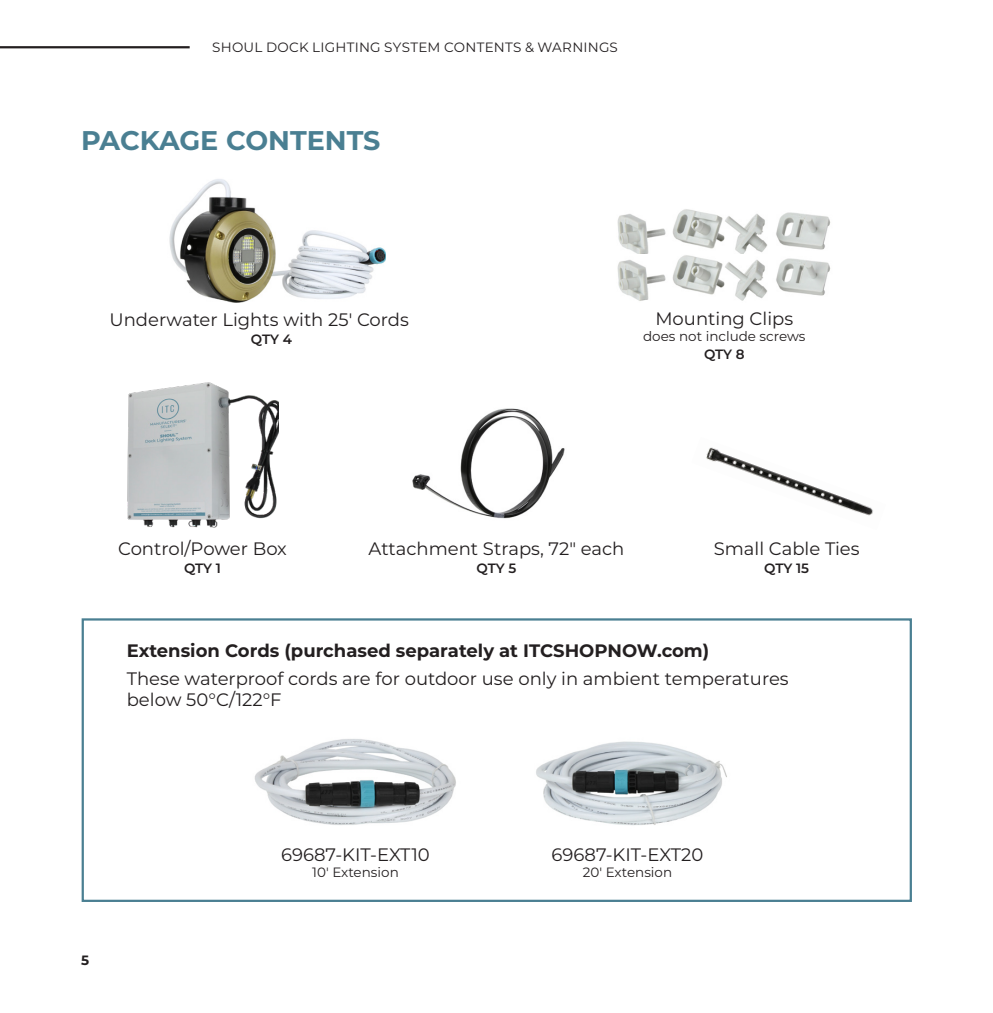
<style>
.page{position:relative;width:993px;height:1013px;background:#fff}
.page>*{position:absolute;margin:0;border:0;box-sizing:border-box;transform-origin:0 0}
.t1{font:700 27px "Montserrat";color:#4a7f92}
.t2{font:18px/21.6px "Montserrat";color:#231f20}
.t3{font:700 18px "Montserrat";color:#231f20}
.t4{font:13.5px "Montserrat";color:#231f20}
.t5{font:13.5px "Montserrat";letter-spacing:.02em;color:#231f20}
.t6{font:600 13.5px "Montserrat";letter-spacing:-.01em;color:#231f20}
.t7{font:700 13.5px "Montserrat";color:#231f20}
</style>
<div class="page">
<img style="left:254px;top:739px;width:202px;height:86px">
<img style="left:536px;top:741px;width:191px;height:84px">
<img style="left:127px;top:382px;width:152px;height:146px">
<hr style="left:0;top:46px;width:190px;height:2px;background:#231f20">
<img style="left:706px;top:447px;width:167px;height:69px">
<img style="left:617px;top:209px;width:214px;height:45px">
<img style="left:617px;top:255px;width:214px;height:46px">
<img style="left:169px;top:179px;width:217px;height:124px">
<img style="left:412px;top:408px;width:153px;height:111px">
<div style="left:82px;top:618px;width:829px;height:284px;border:2px solid #4a7f92"></div>
<p class="t5" style="left:212px;top:37px;width:407px">SHOUL DOCK LIGHTING SYSTEM CONTENTS &amp; WARNINGS</p>
<p class="t1" style="left:81px;top:121px;width:301px">PACKAGE CONTENTS</p>
<p class="t2" style="left:109px;top:308px;width:301px">Underwater Lights with 25' Cords</p>
<p class="t6" style="left:251px;top:329px;width:43px">QTY 4</p>
<p class="t2" style="left:655px;top:308px;width:139px">Mounting Clips</p>
<p class="t4" style="left:643px;top:327px;width:164px">does not include screws</p>
<p class="t6" style="left:703px;top:344px;width:42px">QTY 8</p>
<p class="t2" style="left:118px;top:537px;width:170px">Control/Power Box</p>
<p class="t2" style="left:368px;top:537px;width:257px">Attachment Straps, 72" each</p>
<p class="t2" style="left:713px;top:537px;width:147px">Small Cable Ties</p>
<p class="t6" style="left:184px;top:558px;width:39px">QTY 1</p>
<p class="t6" style="left:476px;top:558px;width:41px">QTY 5</p>
<p class="t6" style="left:764px;top:558px;width:46px">QTY 15</p>
<p class="t3" style="left:127px;top:637px;width:584px">Extension Cords (purchased separately at ITCSHOPNOW.com)</p>
<p class="t2" style="left:127px;top:666px;width:663px">These waterproof cords are for outdoor use only in ambient temperatures below 50°C/122°F</p>
<p class="t7" style="left:81px;top:950px;width:10px">5</p>
<p class="t2" style="left:281px;top:843px;width:150px">69687-KIT-EXT10</p>
<p class="t4" style="left:312px;top:863px;width:88px">10' Extension</p>
<p class="t2" style="left:551px;top:843px;width:153px">69687-KIT-EXT20</p>
<p class="t4" style="left:582px;top:863px;width:91px">20' Extension</p>
</div>
